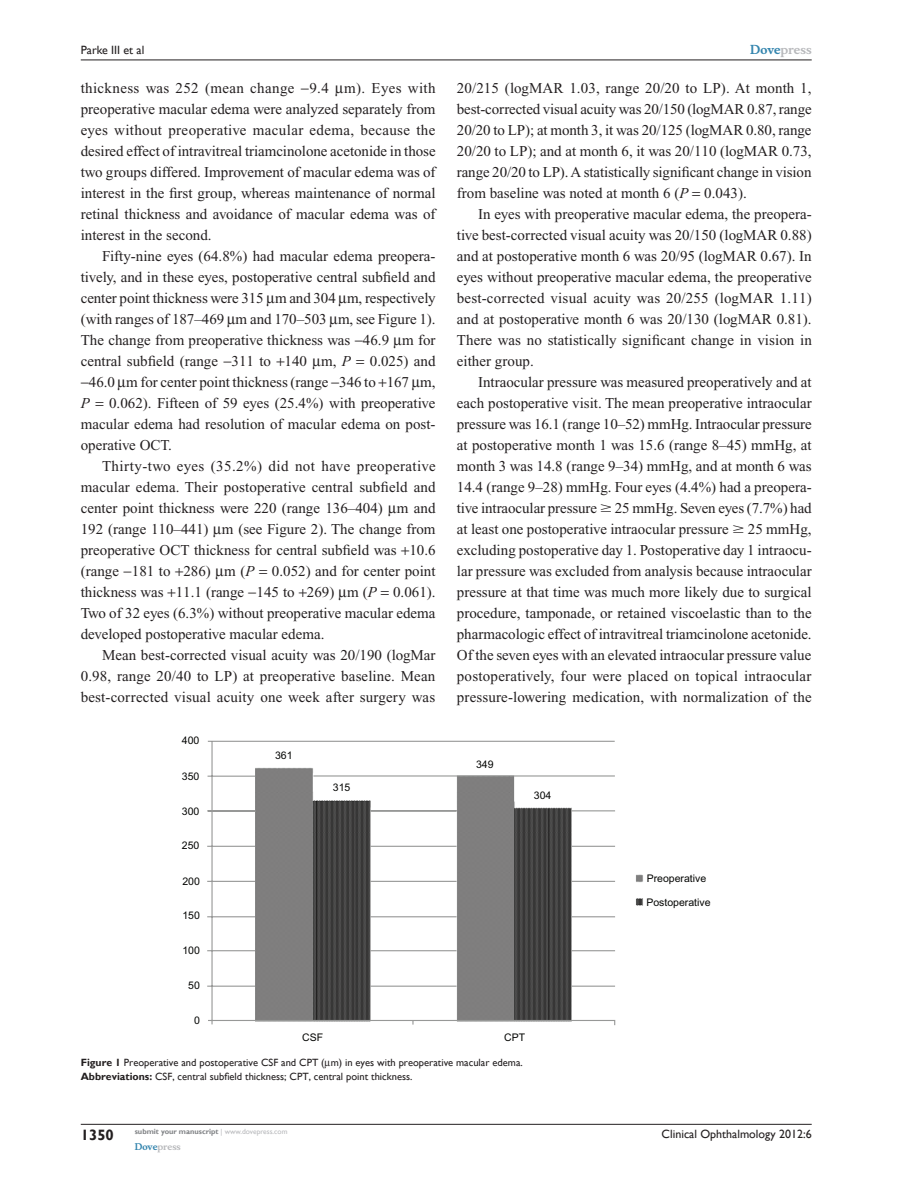
<style>
.page{position:relative;width:918px;height:1188px;background:#fff}
.page>*{position:absolute;margin:0;border:0;box-sizing:border-box;transform-origin:0 0}
.Tx{font:15px/21px "Times New Roman";color:#231f20;text-align:justify}
.t1{font:700 15px "Gill Sans";color:#231f20}
.t2{font:12px "Gill Sans";color:#231f20}
.t3{font:700 12px "Musee";color:#b8b9bc}
.FC{font:10.5px "Gill Sans";color:#231f20}
.t4{font:10.5px "Arial";color:#040503}
.t5{font:700 9px "Musee";color:#b8b9bc}
.t6{font:700 7.5px "Gill Sans";color:#808285}
.s1{font-style:italic}
.s2{color:#3485ae}
.s3{font-family:"Mathematical Pi One"}
.s4{font-weight:700}
.s5{font-weight:400;color:#b8b9bc}
</style>
<div class="page">
<svg style="left:207px;top:740px;width:409px;height:286px"></svg>
<hr style="left:81px;top:1124px;width:731px;height:1px;background:#231f20">
<hr style="left:81px;top:60px;width:731px;height:1px;background:#231f20">
<p class="t2" style="left:81px;top:43px;width:65px">Parke III et al</p>
<p class="Tx" style="left:81px;top:77px;width:356px">thickness was 252 (mean change −9.4 m). Eyes with preoperative macular edema were analyzed separately from eyes without preoperative macular edema, because the desired effect of intravitreal triamcinolone acetonide in those two groups differed. Improvement of macular edema was of interest in the first group, whereas maintenance of normal retinal thickness and avoidance of macular edema was of interest in the second.</p>
<p class="Tx" style="left:81px;top:245px;width:356px;text-indent:21px">Fifty-nine eyes (64.8%) had macular edema preopera&shy;tively, and in these eyes, postoperative central subfield and center point thickness were 315 m and 304 m, respectively (with ranges of 187–469 m and 170–503 m, see Figure 1).<br>The change from preoperative thickness was −46.9 m for central subfield (range −311 to 140 m, <span class="s1">P</span></p>
<p class="Tx" style="left:81px;top:350px;width:356px;text-indent:289px">0.025) and −46.0 m for center point thickness (range 346 to 167 m, <span class="s1">P</span></p>
<p class="Tx" style="left:81px;top:392px;width:356px;text-indent:28px">0.062). Fifteen of 59 eyes (25.4%) with preoperative macular edema had resolution of macular edema on post&shy;operative OCT.</p>
<p class="Tx" style="left:81px;top:455px;width:357px;text-indent:21px">Thirty-two eyes (35.2%) did not have preoperative macular edema. Their postoperative central subfield and center point thickness were 220 (range 136–404) m and 192 (range 110–441) m (see Figure 2). The change from preoperative OCT thickness for central subfield was 10.6 (range −181 to 286) m (<span class="s1">P</span> 0.052) and for center point thickness was 11.1 (range −145 to 269) m (<span class="s1">P</span> 0.061).<br>Two of 32 eyes (6.3%) without preoperative macular edema developed postoperative macular edema.</p>
<p class="Tx" style="left:81px;top:644px;width:356px;text-indent:21px">Mean best-corrected visual acuity was 20/190 (logMar 0.98, range 20/40 to LP) at preoperative baseline. Mean best-corrected visual acuity one week after surgery was</p>
<p class="t4" style="left:182px;top:734px;width:19px">400</p>
<p class="t4" style="left:275px;top:749px;width:19px">361</p>
<p class="t3" style="left:750px;top:43px;width:63px"><span class="s2">Dove</span>press</p>
<p class="Tx" style="left:457px;top:77px;width:356px">20/215 (logMAR 1.03, range 20/20 to LP). At month 1, best-corrected visual acuity was 20/150 (logMAR 0.87, range 20/20 to LP); at month 3, it was 20/125 (logMAR 0.80, range 20/20 to LP); and at month 6, it was 20/110 (logMAR 0.73, range 20/20 to LP). A statistically significant change in vision from baseline was noted at month 6 (<span class="s1">P</span> 0.043).</p>
<p class="Tx" style="left:457px;top:203px;width:357px;text-indent:21px">In eyes with preoperative macular edema, the preopera&shy;tive best-corrected visual acuity was 20/150 (logMAR 0.88) and at postoperative month 6 was 20/95 (logMAR 0.67). In eyes without preoperative macular edema, the preoperative best-corrected visual acuity was 20/255 (logMAR 1.11) and at postoperative month 6 was 20/130 (logMAR 0.81).<br>There was no statistically significant change in vision in either group.</p>
<p class="Tx" style="left:457px;top:371px;width:356px;text-indent:21px">Intraocular pressure was measured preoperatively and at each postoperative visit. The mean preoperative intraocular pressure was 16.1 (range 10–52) mmHg. Intraocular pressure at postoperative month 1 was 15.6 (range 8–45) mmHg, at month 3 was 14.8 (range 9–34) mmHg, and at month 6 was 14.4 (range 9–28) mmHg. Four eyes (4.4%) had a preopera&shy;tive intraocular pressure <span class="s3">$</span> 25 mmHg. Seven eyes (7.7%) had at least one postoperative intraocular pressure <span class="s3">$</span> 25 mmHg, excluding postoperative day 1. Postoperative day 1 intraocu&shy;lar pressure was excluded from analysis because intraocular pressure at that time was much more likely due to surgical procedure, tamponade, or retained viscoelastic than to the pharmacologic effect of intravitreal triamcinolone acetonide.<br>Of the seven eyes with an elevated intraocular pressure value postoperatively, four were placed on topical intraocular pressure-lowering medication, with normalization of the</p>
<p class="t4" style="left:476px;top:758px;width:19px">349</p>
<p class="t4" style="left:182px;top:770px;width:19px">350</p>
<p class="t4" style="left:182px;top:805px;width:19px">300</p>
<p class="t4" style="left:182px;top:839px;width:19px">250</p>
<p class="t4" style="left:182px;top:875px;width:19px">200</p>
<p class="t4" style="left:182px;top:910px;width:19px">150</p>
<p class="t4" style="left:182px;top:944px;width:19px">100</p>
<p class="t4" style="left:188px;top:979px;width:13px">50</p>
<p class="t4" style="left:194px;top:1014px;width:7px">0</p>
<p class="FC" style="left:81px;top:1056px;width:444px"><span class="s4">Figure 1</span> Preoperative and postoperative CSF and CPT ( m) in eyes with preoperative macular edema.</p>
<p class="FC" style="left:81px;top:1070px;width:333px"><span class="s4">Abbreviations:</span> CSF, central subfield thickness; CPT, central point thickness.</p>
<p class="t4" style="left:333px;top:781px;width:19px">315</p>
<p class="t4" style="left:302px;top:1031px;width:22px">CSF</p>
<p class="t4" style="left:504px;top:1031px;width:22px">CPT</p>
<p class="t4" style="left:534px;top:789px;width:19px">304</p>
<p class="t1" style="left:81px;top:1126px;width:35px">1350</p>
<p class="t6" style="left:135px;top:1127px;width:154px">submit your manuscript <span class="s5">| www.dovepress.com</span></p>
<p class="t5" style="left:135px;top:1141px;width:48px"><span class="s2">Dove</span>press</p>
<p class="t4" style="left:647px;top:872px;width:61px">Preoperative</p>
<p class="t4" style="left:646px;top:896px;width:66px">Postoperative</p>
<p class="t2" style="left:662px;top:1127px;width:152px">Clinical Ophthalmology 2012:6</p>
</div>
